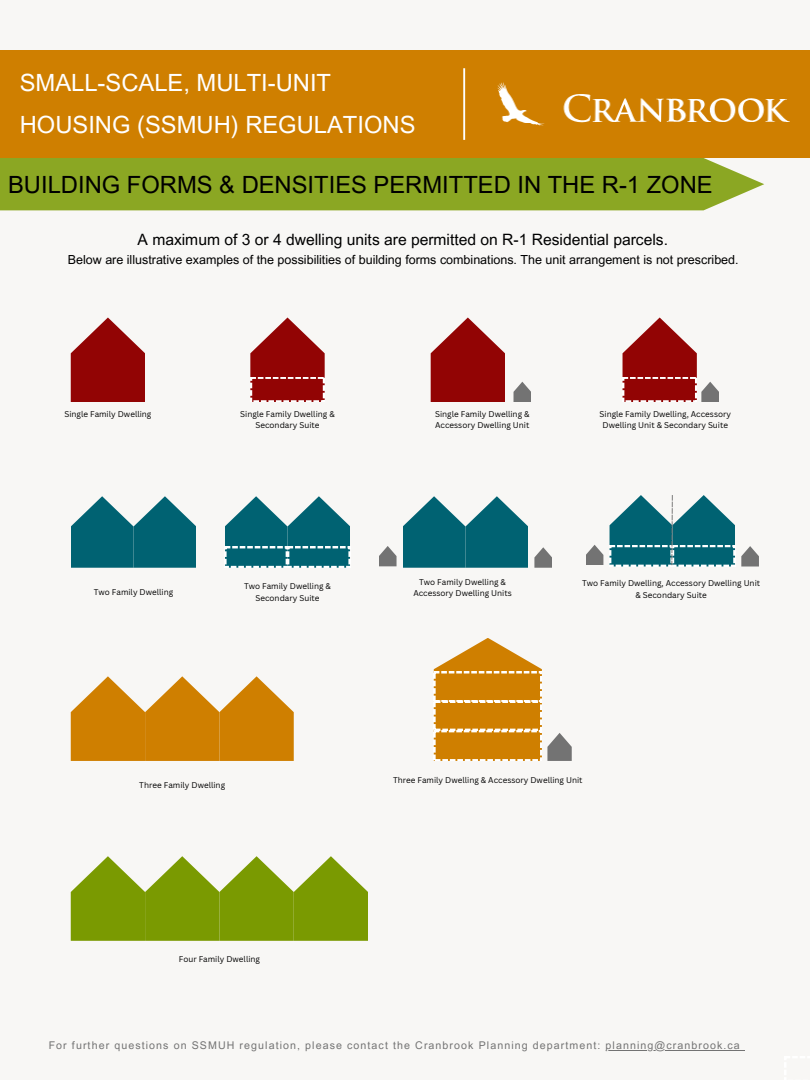
<style>
.page{position:relative;width:810px;height:1080px;background:#f8f7f5}
.page>*{position:absolute;margin:0;border:0;box-sizing:border-box;transform-origin:0 0}
.t1{font:23.75px/41.8px "Arial MT Pro";color:#fff}
.t2{font:23.75px "Arial MT Pro";color:#000}
.t3{font:15.62px "Arial MT Pro";color:#000}
.t4{font:12.5px "Arial MT Pro";color:#000}
.t5{font:10.62px "Arial MT Pro";letter-spacing:.105em;color:#737373}
.t6{font:8.12px/11.2px "Canva Sans";color:#000;text-align:center}
</style>
<div class="page">
<div style="left:0;top:50px;width:810px;height:108px;background:#cf7f00"></div>
<hr style="left:463px;top:68px;width:2px;height:72px;background:#fff">
<img style="left:497px;top:83px;width:292px;height:42px">
<div style="left:0;top:158px;width:764px;height:52px;background:#8ba723"></div>
<svg style="left:71px;top:318px;width:74px;height:84px"></svg>
<svg style="left:250px;top:318px;width:75px;height:84px"></svg>
<svg style="left:431px;top:318px;width:74px;height:84px"></svg>
<svg style="left:514px;top:382px;width:17px;height:20px"></svg>
<svg style="left:71px;top:496px;width:125px;height:72px"></svg>
<svg style="left:225px;top:496px;width:125px;height:72px"></svg>
<svg style="left:71px;top:676px;width:223px;height:85px"></svg>
<svg style="left:71px;top:856px;width:297px;height:85px"></svg>
<svg style="left:623px;top:318px;width:96px;height:84px"></svg>
<svg style="left:434px;top:638px;width:138px;height:123px"></svg>
<svg style="left:586px;top:545px;width:17px;height:20px"></svg>
<svg style="left:741px;top:546px;width:18px;height:21px"></svg>
<svg style="left:403px;top:496px;width:125px;height:72px"></svg>
<svg style="left:610px;top:495px;width:125px;height:72px"></svg>
<svg style="left:379px;top:546px;width:18px;height:20px"></svg>
<svg style="left:534px;top:547px;width:18px;height:21px"></svg>
<hr style="left:606px;top:1050px;width:135px;height:1px;background:#737373">
<p class="t1" style="left:20px;top:65px;width:397px">SMALL-SCALE, MULTI-UNIT<br>HOUSING (SSMUH) REGULATIONS</p>
<h2 class="t2" style="left:8px;top:176px;width:706px">BUILDING FORMS &amp; DENSITIES PERMITTED IN THE R-1 ZONE</h2>
<p class="t3" style="left:138px;top:234px;width:532px">A maximum of 3 or 4 dwelling units are permitted on R-1 Residential parcels.</p>
<p class="t4" style="left:68px;top:255px;width:672px">Below are illustrative examples of the possibilities of building forms combinations. The unit arrangement is not prescribed.</p>
<p class="t6" style="left:64px;top:408px;width:89px">Single Family Dwelling</p>
<p class="t6" style="left:435px;top:408px;width:96px;text-align:left">Single Family Dwelling &amp;<br>Accessory Dwelling Unit</p>
<p class="t6" style="left:600px;top:408px;width:133px">Single Family Dwelling, Accessory<br>Dwelling Unit &amp; Secondary Suite</p>
<h1 class="t6" style="left:240px;top:408px;width:96px">Single Family Dwelling &amp;<br>Secondary Suite</h1>
<p class="t6" style="left:94px;top:586px;width:81px">Two Family Dwelling</p>
<p class="t6" style="left:244px;top:581px;width:88px">Two Family Dwelling &amp;<br>Secondary Suite</p>
<p class="t6" style="left:413px;top:576px;width:100px">Two Family Dwelling &amp;<br>Accessory Dwelling Units</p>
<p class="t6" style="left:582px;top:578px;width:180px">Two Family Dwelling, Accessory Dwelling Unit &amp; Secondary Suite</p>
<p class="t6" style="left:139px;top:779px;width:87px">Three Family Dwelling</p>
<p class="t6" style="left:179px;top:953px;width:83px">Four Family Dwelling</p>
<p class="t6" style="left:393px;top:775px;width:191px">Three Family Dwelling &amp; Accessory Dwelling Unit</p>
<h3 class="t5" style="left:49px;top:1041px;width:693px">For further questions on SSMUH regulation, please contact the Cranbrook Planning department: planning@cranbrook.ca</h3>
</div>
